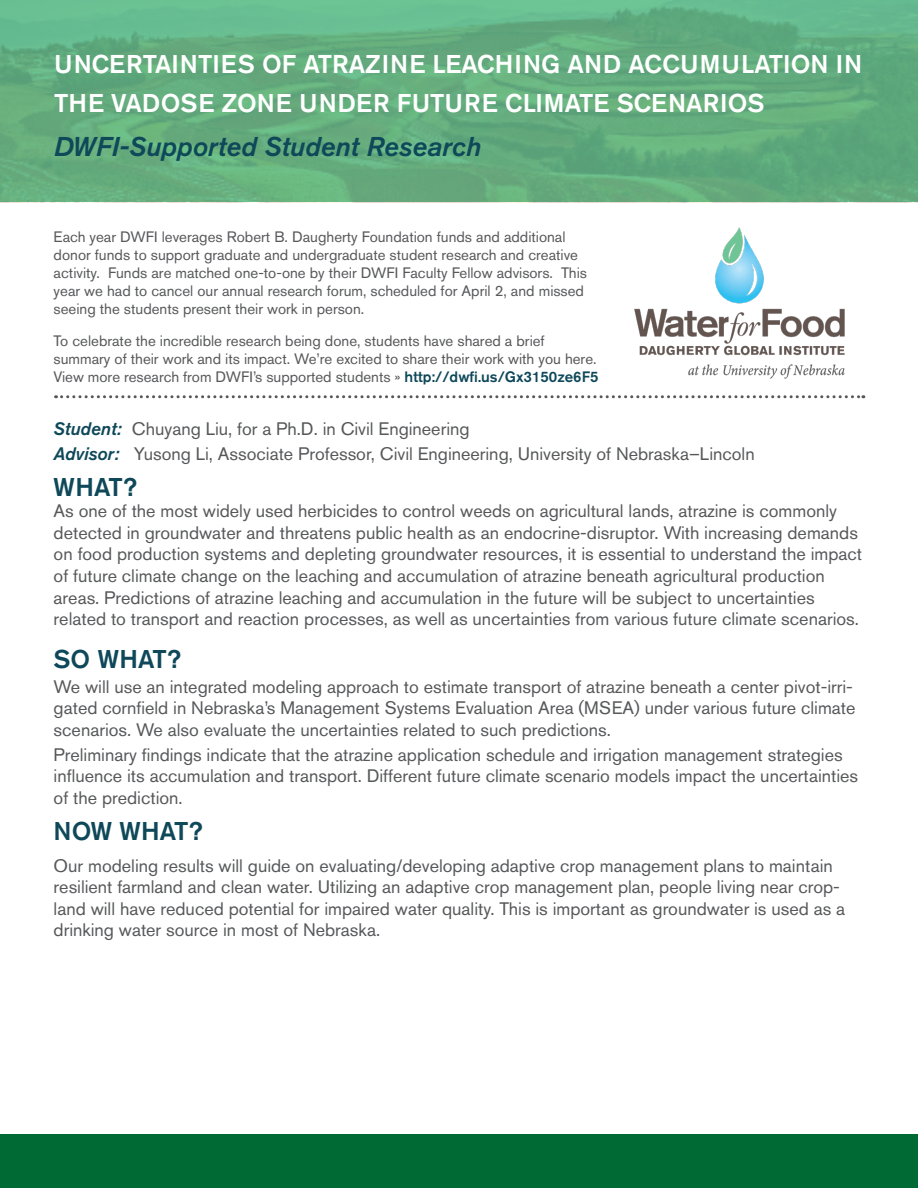
<style>
.page{position:relative;width:918px;height:1188px;background:#fff}
.page>*{position:absolute;margin:0;border:0;box-sizing:border-box;transform-origin:0 0}
.t1{font:italic 500 27px "Akzidenz Grotesk BE";color:#0e4859}
.t2{font:500 25.5px/39px "Akzidenz Grotesk BE";color:#fff}
.t3{font:500 25.5px "Akzidenz Grotesk BE";color:#0e4859}
.Body{font:18px/21.6px "Akzidenz Grotesk BE";color:#57585a}
.t4{font:15px/18px "Akzidenz Grotesk BE";color:#57585a}
.s1{font-weight:500;color:#0e4859}
.s2{font-weight:500;font-style:italic;color:#0e4859}
</style>
<div class="page">
<svg style="left:0;top:0;width:918px;height:202px;background:#64ae80"></svg>
<div style="left:0;top:1134px;width:918px;height:54px;background:#006a35"></div>
<svg style="left:56px;top:395px;width:808px;height:3px"></svg>
<img style="left:619px;top:227px;width:245px;height:170px">
<p class="t2" style="left:54px;top:44px;width:810px">UNCERTAINTIES OF ATRAZINE LEACHING AND ACCUMULATION IN<br>THE VADOSE ZONE UNDER FUTURE CLIMATE SCENARIOS</p>
<p class="t1" style="left:54px;top:131px;width:429px">DWFI-Supported Student Research</p>
<p class="t4" style="left:54px;top:228px;width:535px">Each year DWFI leverages Robert B. Daugherty Foundation funds and additional donor funds to support graduate and undergraduate student research and creative activity. Funds are matched one-to-one by their DWFI Faculty Fellow advisors. This year we had to cancel our annual research forum, scheduled for April 2, and missed seeing the students present their work in person.</p>
<p class="t4" style="left:54px;top:331px;width:546px">To celebrate the incredible research being done, students have shared a brief summary of their work and its impact. We’re excited to share their work with you here.<br>View more research from DWFI’s supported students » <span class="s1">http://dwfi.us/Gx3150ze6F5</span></p>
<p class="Body" style="left:54px;top:418px;width:417px"><span class="s2">Student:</span> Chuyang Liu, for a Ph.D. in Civil Engineering</p>
<p class="Body" style="left:54px;top:442px;width:703px"><span class="s2">Advisor:</span> Yusong Li, Associate Professor, Civil Engineering, University of Nebraska–Lincoln</p>
<p class="t3" style="left:54px;top:471px;width:85px">WHAT?</p>
<p class="Body" style="left:54px;top:500px;width:810px">As one of the most widely used herbicides to control weeds on agricultural lands, atrazine is commonly detected in groundwater and threatens public health as an endocrine-disruptor. With increasing demands on food production systems and depleting groundwater resources, it is essential to understand the impact of future climate change on the leaching and accumulation of atrazine beneath agricultural production areas. Predictions of atrazine leaching and accumulation in the future will be subject to uncertainties related to transport and reaction processes, as well as uncertainties from various future climate scenarios.</p>
<p class="t3" style="left:54px;top:643px;width:129px">SO WHAT?</p>
<p class="Body" style="left:54px;top:676px;width:803px">We will use an integrated modeling approach to estimate transport of atrazine beneath a center pivot-irri&shy;gated cornfield in Nebraska’s Management Systems Evaluation Area (MSEA) under various future climate scenarios. We also evaluate the uncertainties related to such predictions.</p>
<p class="Body" style="left:54px;top:744px;width:806px">Preliminary findings indicate that the atrazine application schedule and irrigation management strategies influence its accumulation and transport. Different future climate scenario models impact the uncertainties of the prediction.</p>
<p class="t3" style="left:54px;top:815px;width:151px">NOW WHAT?</p>
<p class="Body" style="left:54px;top:854px;width:793px">Our modeling results will guide on evaluating/developing adaptive crop management plans to maintain resilient farmland and clean water. Utilizing an adaptive crop management plan, people living near crop&shy;land will have reduced potential for impaired water quality. This is important as groundwater is used as a drinking water source in most of Nebraska.</p>
</div>
